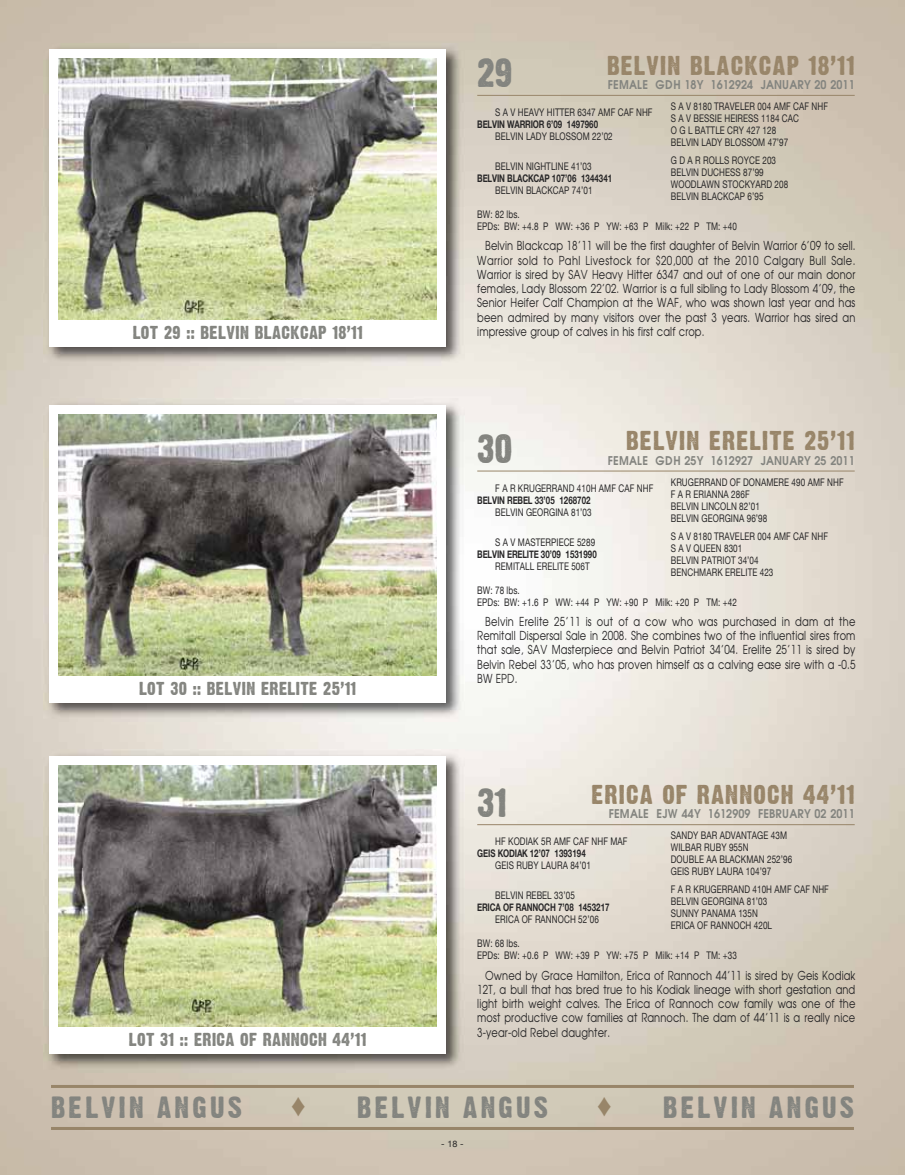
<style>
.page{position:relative;width:905px;height:1175px;background:#fff}
.page>*{position:absolute;margin:0;border:0;box-sizing:border-box;transform-origin:0 0}
.t1{font:36px "Dirty Headline";color:#83847f}
.t2{font:27px "Dirty Headline";letter-spacing:.125em;color:#83847f}
.t3{font:24px "Dirty Headline";letter-spacing:.05em;color:#988569}
.t4{font:16.5px "Dirty Headline";letter-spacing:.025em;color:#83847f}
.t5{font:12.3px/14.2px "Avian";letter-spacing:.01em;color:#272627;text-align:justify;scale:.8 1}
.t6{font:700 12px "Avian";letter-spacing:.01em;color:#83847f;scale:.9 1}
.t7{font:10.5px/18px "Helvetica Neue";letter-spacing:.01em;color:#272627;scale:.77 1}
.t8{font:700 10.5px "Helvetica Neue";letter-spacing:-.01em;color:#272627;scale:.75 1}
.t9{font:700 10.5px "Helvetica Neue";letter-spacing:.01em;color:#272627;scale:.75 1}
.t10{font:9px "Helvetica Neue";color:#272627}
</style>
<div class="page">
<svg style="left:51px;top:1084px;width:803px;height:4px;background:#a5957b"></svg>
<svg style="left:51px;top:1126px;width:803px;height:4px;background:#a5947b"></svg>
<img style="left:43px;top:399px;width:422px;height:322px">
<div style="left:50px;top:405px;width:396px;height:297px;background:#fff"></div>
<hr style="left:477px;top:824px;width:377px;height:1px;background:#988569">
<hr style="left:477px;top:470px;width:377px;height:1px;background:#988569">
<img style="left:58px;top:414px;width:378px;height:261px">
<img style="left:43px;top:750px;width:422px;height:322px">
<div style="left:50px;top:756px;width:396px;height:297px;background:#fff"></div>
<img style="left:58px;top:765px;width:378px;height:261px">
<img style="left:43px;top:43px;width:422px;height:323px">
<div style="left:50px;top:50px;width:396px;height:296px;background:#fff"></div>
<img style="left:58px;top:58px;width:378px;height:262px">
<hr style="left:477px;top:95px;width:377px;height:1px;background:#988569">
<svg style="left:292px;top:1097px;width:13px;height:19px"></svg>
<svg style="left:598px;top:1097px;width:13px;height:19px"></svg>
<h3 class="t4" style="left:133px;top:321px;width:231px">LOT 29 :: BELVIN BLACKCAP 18’11</h3>
<h3 class="t4" style="left:139px;top:677px;width:219px">LOT 30 :: BELVIN ERELITE 25’11</h3>
<h3 class="t4" style="left:129px;top:1028px;width:239px">LOT 31 :: ERICA OF RANNOCH 44’11</h3>
<h1 class="t1" style="left:477px;top:49px;width:37px">29</h1>
<h3 class="t3" style="left:607px;top:49px;width:249px">BELVIN BLACKCAP 18’11</h3>
<p class="t6" style="left:608px;top:80px;width:276px">FEMALE GDH 18Y 1612924 JANUARY 20 2011</p>
<p class="t7" style="left:670px;top:97px;width:206px">S A V 8180 TRAVELER 004 AMF CAF NHF</p>
<p class="t7" style="left:495px;top:103px;width:206px">S A V HEAVY HITTER 6347 AMF CAF NHF</p>
<p class="t7" style="left:670px;top:109px;width:168px">S A V BESSIE HEIRESS 1184 CAC</p>
<p class="t8" style="left:477px;top:118px;width:163px">BELVIN WARRIOR 6’09 1497960</p>
<p class="t7" style="left:670px;top:121px;width:138px">O G L BATTLE CRY 427 128</p>
<p class="t7" style="left:495px;top:127px;width:154px">BELVIN LADY BLOSSOM 22’02</p>
<p class="t7" style="left:670px;top:133px;width:154px">BELVIN LADY BLOSSOM 47’97<br>G D A R ROLLS ROYCE 203</p>
<p class="t7" style="left:495px;top:157px;width:127px">BELVIN NIGHTLINE 41’03</p>
<p class="t7" style="left:670px;top:163px;width:122px">BELVIN DUCHESS 87’99</p>
<p class="t8" style="left:477px;top:172px;width:181px">BELVIN BLACKCAP 107’06 1344341</p>
<p class="t7" style="left:670px;top:175px;width:154px">WOODLAWN STOCKYARD 208</p>
<p class="t7" style="left:495px;top:181px;width:128px">BELVIN BLACKCAP 74’01</p>
<p class="t7" style="left:670px;top:187px;width:122px">BELVIN BLACKCAP 6’95</p>
<p class="t7" style="left:477px;top:208px;width:339px;line-height:12px">BW: 82 lbs.<br>EPDs: BW: +4.8 P WW: +36 P YW: +63 P Milk: +22 P TM: +40</p>
<p class="t5" style="left:477px;top:240px;width:474px;text-indent:8px">Belvin Blackcap 18’11 will be the first daughter of Belvin Warrior 6’09 to sell.<br>Warrior sold to Pahl Livestock for $20,000 at the 2010 Calgary Bull Sale.<br>Warrior is sired by SAV Heavy Hitter 6347 and out of one of our main donor females, Lady Blossom 22’02. Warrior is a full sibling to Lady Blossom 4’09, the Senior Heifer Calf Champion at the WAF, who was shown last year and has been admired by many visitors over the past 3 years. Warrior has sired an impressive group of calves in his first calf crop.</p>
<h1 class="t1" style="left:477px;top:425px;width:37px">30</h1>
<h3 class="t3" style="left:626px;top:424px;width:230px">BELVIN ERELITE 25’11</h3>
<p class="t6" style="left:608px;top:456px;width:276px">FEMALE GDH 25Y 1612927 JANUARY 25 2011</p>
<p class="t7" style="left:670px;top:473px;width:226px">KRUGERRAND OF DONAMERE 490 AMF NHF</p>
<p class="t7" style="left:495px;top:479px;width:207px">F A R KRUGERRAND 410H AMF CAF NHF</p>
<p class="t7" style="left:670px;top:485px;width:104px">F A R ERIANNA 286F</p>
<p class="t8" style="left:477px;top:493px;width:153px">BELVIN REBEL 33’05 1268702</p>
<p class="t7" style="left:670px;top:497px;width:117px">BELVIN LINCOLN 82’01</p>
<p class="t7" style="left:495px;top:503px;width:127px">BELVIN GEORGINA 81’03</p>
<p class="t7" style="left:670px;top:509px;width:206px">BELVIN GEORGINA 96’98<br>S A V 8180 TRAVELER 004 AMF CAF NHF</p>
<p class="t7" style="left:495px;top:533px;width:131px">S A V MASTERPIECE 5289</p>
<p class="t7" style="left:670px;top:539px;width:94px">S A V QUEEN 8301</p>
<p class="t8" style="left:477px;top:547px;width:161px">BELVIN ERELITE 30’09 1531990</p>
<p class="t7" style="left:670px;top:551px;width:116px">BELVIN PATRIOT 34’04</p>
<p class="t7" style="left:495px;top:557px;width:124px">REMITALL ERELITE 506T</p>
<p class="t7" style="left:670px;top:563px;width:135px">BENCHMARK ERELITE 423</p>
<p class="t7" style="left:477px;top:584px;width:339px;line-height:12px">BW: 78 lbs.<br>EPDs: BW: +1.6 P WW: +44 P YW: +90 P Milk: +20 P TM: +42</p>
<p class="t5" style="left:477px;top:615px;width:474px;text-indent:8px">Belvin Erelite 25’11 is out of a cow who was purchased in dam at the Remitall Dispersal Sale in 2008. She combines two of the influential sires from that sale, SAV Masterpiece and Belvin Patriot 34’04. Erelite 25’11 is sired by Belvin Rebel 33’05, who has proven himself as a calving ease sire with a -0.5<br>BW EPD.</p>
<h1 class="t1" style="left:477px;top:778px;width:31px">31</h1>
<h3 class="t3" style="left:591px;top:778px;width:265px">ERICA OF RANNOCH 44’11</h3>
<p class="t6" style="left:608px;top:809px;width:275px">FEMALE EJW 44Y 1612909 FEBRUARY 02 2011</p>
<p class="t7" style="left:670px;top:826px;width:152px">SANDY BAR ADVANTAGE 43M</p>
<p class="t7" style="left:495px;top:832px;width:173px">HF KODIAK 5R AMF CAF NHF MAF</p>
<p class="t7" style="left:670px;top:838px;width:102px">WILBAR RUBY 955N</p>
<p class="t9" style="left:477px;top:847px;width:146px">GEIS KODIAK 12’07 1393194</p>
<p class="t7" style="left:670px;top:850px;width:159px">DOUBLE AA BLACKMAN 252’96</p>
<p class="t7" style="left:495px;top:856px;width:126px">GEIS RUBY LAURA 84’01</p>
<p class="t7" style="left:670px;top:862px;width:207px">GEIS RUBY LAURA 104’97<br>F A R KRUGERRAND 410H AMF CAF NHF</p>
<p class="t7" style="left:495px;top:886px;width:105px">BELVIN REBEL 33’05</p>
<p class="t7" style="left:670px;top:892px;width:127px">BELVIN GEORGINA 81’03</p>
<p class="t8" style="left:477px;top:901px;width:178px">ERICA OF RANNOCH 7’08 1453217</p>
<p class="t7" style="left:670px;top:904px;width:115px">SUNNY PANAMA 135N</p>
<p class="t7" style="left:495px;top:910px;width:136px">ERICA OF RANNOCH 52’06</p>
<p class="t7" style="left:670px;top:916px;width:133px">ERICA OF RANNOCH 420L</p>
<p class="t7" style="left:477px;top:937px;width:339px;line-height:12px">BW: 68 lbs.<br>EPDs: BW: +0.6 P WW: +39 P YW: +75 P Milk: +14 P TM: +33</p>
<p class="t5" style="left:477px;top:969px;width:474px;text-indent:8px">Owned by Grace Hamilton, Erica of Rannoch 44’11 is sired by Geis Kodiak 12T, a bull that has bred true to his Kodiak lineage with short gestation and light birth weight calves. The Erica of Rannoch cow family was one of the most productive cow families at Rannoch. The dam of 44’11 is a really nice 3-year-old Rebel daughter.</p>
<h2 class="t2" style="left:51px;top:1089px;width:192px">BELVIN ANGUS</h2>
<h2 class="t2" style="left:357px;top:1089px;width:192px">BELVIN ANGUS</h2>
<h2 class="t2" style="left:663px;top:1089px;width:192px">BELVIN ANGUS</h2>
<p class="t10" style="left:441px;top:1138px;width:24px">- 18 -</p>
</div>
